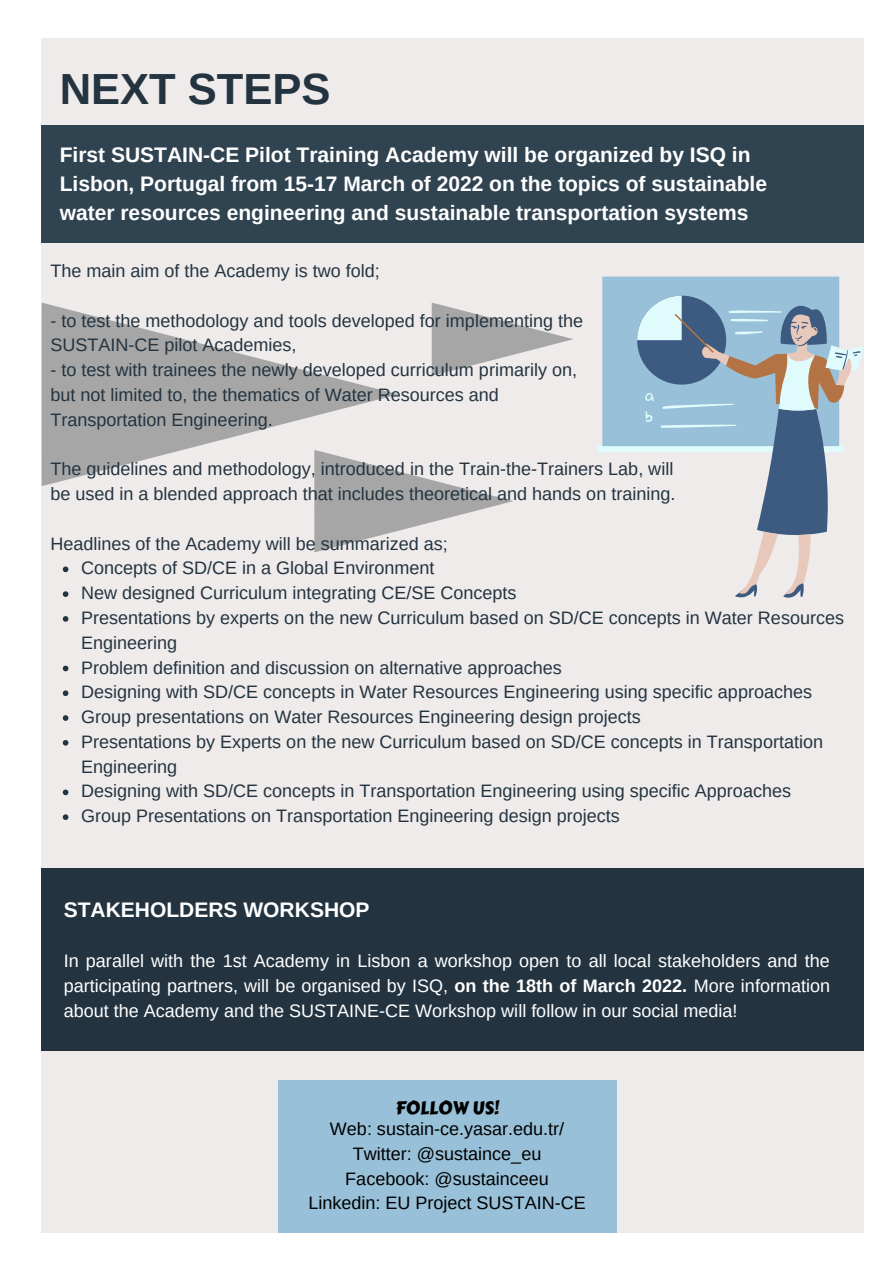
<style>
.page{position:relative;width:894px;height:1264px;background:#fff}
.page>*{position:absolute;margin:0;border:0;box-sizing:border-box;transform-origin:0 0}
.t1{font:700 43.5px "Arimo";color:#233440}
.t2{font:700 21px/29.2px "Arimo";color:#fff}
.t3{font:18px/24.8px "Arimo";color:#233440}
.t4{font:18px/24.8px "Arimo";color:#fff;text-align:justify}
.t5{font:18px "Arimo";color:#000}
.t6{font:18px "Carter One";color:#000}
.s1{font-weight:700}
</style>
<div class="page">
<div style="left:41px;top:39px;width:822px;height:1193px;background:#efebeb"></div>
<svg style="left:42px;top:302px;width:356px;height:184px;fill:#a6a6a6"></svg>
<svg style="left:314px;top:450px;width:199px;height:102px"></svg>
<svg style="left:431px;top:302px;width:142px;height:74px"></svg>
<div style="left:41px;top:125px;width:822px;height:118px;background:#304350"></div>
<svg style="left:63px;top:566px;width:5px;height:6px"></svg>
<svg style="left:63px;top:591px;width:5px;height:6px"></svg>
<svg style="left:63px;top:616px;width:5px;height:5px"></svg>
<svg style="left:63px;top:665px;width:5px;height:6px"></svg>
<svg style="left:63px;top:690px;width:5px;height:6px"></svg>
<svg style="left:63px;top:715px;width:5px;height:5px"></svg>
<svg style="left:63px;top:740px;width:5px;height:5px"></svg>
<svg style="left:63px;top:789px;width:5px;height:6px"></svg>
<svg style="left:63px;top:814px;width:5px;height:6px"></svg>
<svg style="left:598px;top:276px;width:265px;height:318px"></svg>
<div style="left:41px;top:868px;width:822px;height:183px;background:#233440"></div>
<div style="left:278px;top:1080px;width:338px;height:152px;background:#98c1d9"></div>
<p class="t1" style="left:60px;top:65px;width:272px">NEXT STEPS</p>
<p class="t2" style="left:60px;top:140px;width:708px">First SUSTAIN-CE Pilot Training Academy will be organized by ISQ in<br>Lisbon, Portugal from 15-17 March of 2022 on the topics of sustainable water resources engineering and sustainable transportation systems</p>
<p class="t3" style="left:50px;top:258px;width:331px">The main aim of the Academy is two fold;</p>
<p class="t3" style="left:50px;top:308px;width:534px">- to test the methodology and tools developed for implementing the</p>
<p class="t3" style="left:50px;top:333px;width:248px">SUSTAIN-CE pilot Academies,</p>
<p class="t3" style="left:50px;top:357px;width:528px">- to test with trainees the newly developed curriculum primarily on,</p>
<p class="t3" style="left:50px;top:382px;width:450px">but not limited to, the thematics of Water Resources and</p>
<p class="t3" style="left:50px;top:407px;width:224px">Transportation Engineering.</p>
<p class="t3" style="left:50px;top:456px;width:624px">The guidelines and methodology, introduced in the Train-the-Trainers Lab, will</p>
<p class="t3" style="left:50px;top:481px;width:626px">be used in a blended approach that includes theoretical and hands on training.</p>
<p class="t3" style="left:50px;top:531px;width:399px">Headlines of the Academy will be summarized as;</p>
<p class="t3" style="left:81px;top:556px;width:355px">Concepts of SD/CE in a Global Environment</p>
<p class="t3" style="left:81px;top:580px;width:437px">New designed Curriculum integrating CE/SE Concepts</p>
<p class="t3" style="left:81px;top:605px;width:764px">Presentations by experts on the new Curriculum based on SD/CE concepts in Water Resources<br>Engineering</p>
<p class="t3" style="left:81px;top:655px;width:482px">Problem definition and discussion on alternative approaches</p>
<p class="t3" style="left:81px;top:679px;width:732px">Designing with SD/CE concepts in Water Resources Engineering using specific approaches</p>
<p class="t3" style="left:81px;top:704px;width:561px">Group presentations on Water Resources Engineering design projects</p>
<p class="t3" style="left:81px;top:729px;width:743px">Presentations by Experts on the new Curriculum based on SD/CE concepts in Transportation<br>Engineering</p>
<p class="t3" style="left:81px;top:778px;width:711px">Designing with SD/CE concepts in Transportation Engineering using specific Approaches</p>
<p class="t3" style="left:81px;top:803px;width:540px">Group Presentations on Transportation Engineering design projects</p>
<p class="t2" style="left:64px;top:894px;width:307px">STAKEHOLDERS WORKSHOP</p>
<p class="t4" style="left:64px;top:948px;width:767px">In parallel with the 1st Academy in Lisbon a workshop open to all local stakeholders and the participating partners, will be organised by ISQ, <span class="s1">on the 18th of March 2022.</span> More information about the Academy and the SUSTAINE-CE Workshop will follow in our social media!</p>
<p class="t6" style="left:395px;top:1094px;width:105px">FOLLOW US!</p>
<p class="t5" style="left:330px;top:1118px;width:236px">Web: sustain-ce.yasar.edu.tr/</p>
<p class="t5" style="left:353px;top:1143px;width:190px">Twitter: @sustaince_eu</p>
<p class="t5" style="left:345px;top:1168px;width:205px">Facebook: @sustainceeu</p>
<p class="t5" style="left:308px;top:1193px;width:279px">Linkedin: EU Project SUSTAIN-CE</p>
</div>
